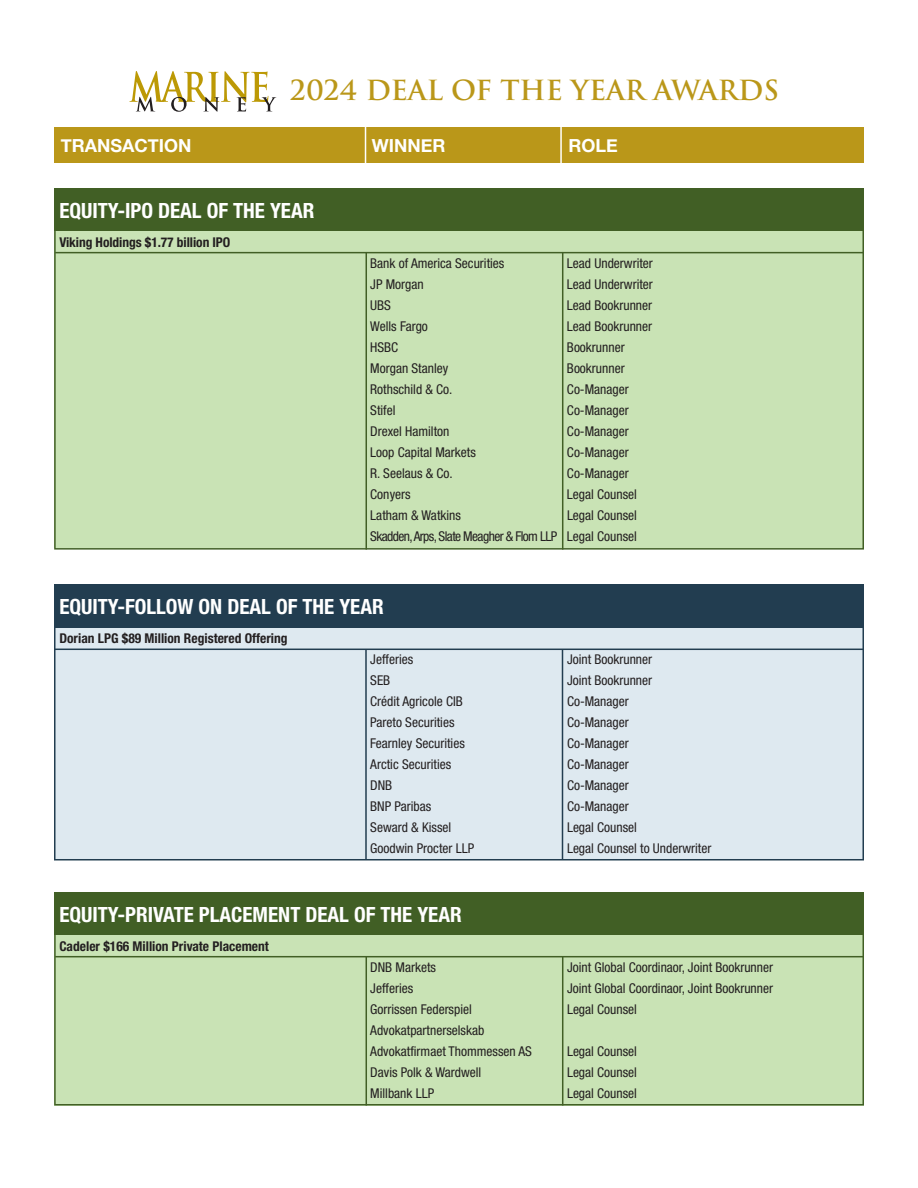
<style>
.page{position:relative;width:918px;height:1188px;background:#fff}
.page>*{position:absolute;margin:0;border:0;box-sizing:border-box;transform-origin:0 0}
.t1{font:700 27px "Trajan";color:#ba9719}
.t2{font:700 condensed 21px "Helvetica Neue";color:#fff}
.t3{font:700 18px "Helvetica Neue";color:#fff}
.t4{font:condensed 13.5px/21px "Helvetica Neue";color:#231f20}
.t5{font:700 condensed 13.5px "Helvetica Neue";color:#231f20}
.t6{font:condensed 13.5px/21px "Helvetica Neue";letter-spacing:-.04em;color:#231f20;text-align:right}
</style>
<div class="page">
<div style="left:54px;top:127px;width:810px;height:36px;background:#ba9719"></div>
<hr style="left:365px;top:127px;width:1px;height:38px;background:#fff">
<hr style="left:560px;top:126px;width:2px;height:38px;background:#fff">
<svg style="left:129px;top:71px;width:147px;height:41px"></svg>
<div style="left:54px;top:188px;width:810px;height:43px;background:#415f25"></div>
<div style="left:54px;top:231px;width:810px;height:317px;background:#c9e3b5"></div>
<div style="left:54px;top:223px;width:810px;height:327px;border:2px solid #415f25"></div>
<hr style="left:366px;top:252px;width:1px;height:298px;background:#415f25">
<hr style="left:562px;top:252px;width:1px;height:298px;background:#415f25">
<hr style="left:55px;top:252px;width:809px;height:1px;background:#415f25">
<div style="left:54px;top:627px;width:810px;height:233px;background:#dee9f0"></div>
<div style="left:54px;top:584px;width:810px;height:43px;background:#223d50"></div>
<hr style="left:365px;top:649px;width:2px;height:211px;background:#223d50">
<hr style="left:562px;top:649px;width:1px;height:211px;background:#223d50">
<hr style="left:54px;top:649px;width:810px;height:1px;background:#223d50">
<div style="left:54px;top:892px;width:810px;height:43px;background:#415f25"></div>
<div style="left:54px;top:935px;width:810px;height:171px;background:#c9e3b5"></div>
<div style="left:54px;top:927px;width:810px;height:179px;border:2px solid #415f25"></div>
<hr style="left:366px;top:956px;width:1px;height:150px;background:#415f25">
<hr style="left:562px;top:956px;width:1px;height:150px;background:#415f25">
<hr style="left:55px;top:956px;width:809px;height:1px;background:#415f25">
<h1 class="t1" style="left:291px;top:74px;width:490px">2024 DEAL OF THE YEAR AWARDS</h1>
<h3 class="t3" style="left:61px;top:134px;width:132px">TRANSACTION</h3>
<h3 class="t3" style="left:372px;top:134px;width:75px">WINNER</h3>
<h3 class="t3" style="left:569px;top:134px;width:51px">ROLE</h3>
<h2 class="t2" style="left:59px;top:203px;width:257px">EQUITY-IPO DEAL OF THE YEAR</h2>
<p class="t5" style="left:59px;top:237px;width:173px">Viking Holdings $1.77 billion IPO</p>
<p class="t4" style="left:370px;top:254px;width:136px">Bank of America Securities</p>
<p class="t4" style="left:567px;top:254px;width:87px">Lead Underwriter</p>
<p class="t4" style="left:370px;top:275px;width:55px">JP Morgan</p>
<p class="t4" style="left:567px;top:275px;width:87px">Lead Underwriter</p>
<p class="t4" style="left:370px;top:296px;width:22px">UBS</p>
<p class="t4" style="left:567px;top:296px;width:87px">Lead Bookrunner</p>
<p class="t4" style="left:370px;top:317px;width:59px">Wells Fargo</p>
<p class="t4" style="left:567px;top:317px;width:87px">Lead Bookrunner</p>
<p class="t4" style="left:370px;top:338px;width:30px">HSBC</p>
<p class="t4" style="left:567px;top:338px;width:59px">Bookrunner</p>
<p class="t4" style="left:370px;top:359px;width:79px">Morgan Stanley</p>
<p class="t4" style="left:567px;top:359px;width:59px">Bookrunner</p>
<p class="t4" style="left:370px;top:380px;width:84px">Rothschild &amp; Co.</p>
<p class="t4" style="left:567px;top:380px;width:63px">Co-Manager</p>
<p class="t4" style="left:370px;top:401px;width:27px">Stifel</p>
<p class="t4" style="left:567px;top:401px;width:63px">Co-Manager</p>
<p class="t4" style="left:370px;top:422px;width:81px">Drexel Hamilton</p>
<p class="t4" style="left:567px;top:422px;width:63px">Co-Manager</p>
<p class="t4" style="left:370px;top:443px;width:107px">Loop Capital Markets</p>
<p class="t4" style="left:567px;top:443px;width:63px">Co-Manager</p>
<p class="t4" style="left:370px;top:464px;width:84px">R. Seelaus &amp; Co.</p>
<p class="t4" style="left:567px;top:464px;width:63px">Co-Manager</p>
<p class="t4" style="left:370px;top:485px;width:42px">Conyers</p>
<p class="t4" style="left:567px;top:485px;width:71px">Legal Counsel</p>
<p class="t4" style="left:370px;top:506px;width:92px">Latham &amp; Watkins</p>
<p class="t6" style="left:370px;top:506px;width:268px">Legal Counsel<br>Skadden, Arps, Slate Meagher &amp; Flom LLP Legal Counsel</p>
<h2 class="t2" style="left:59px;top:599px;width:326px">EQUITY-FOLLOW ON DEAL OF THE YEAR</h2>
<p class="t5" style="left:59px;top:633px;width:230px">Dorian LPG $89 Million Registered Offering</p>
<p class="t4" style="left:370px;top:650px;width:44px">Jefferies</p>
<p class="t4" style="left:567px;top:650px;width:87px">Joint Bookrunner</p>
<p class="t4" style="left:370px;top:671px;width:22px">SEB</p>
<p class="t4" style="left:567px;top:671px;width:87px">Joint Bookrunner</p>
<p class="t4" style="left:370px;top:692px;width:94px">Crédit Agricole CIB</p>
<p class="t4" style="left:567px;top:692px;width:63px">Co-Manager</p>
<p class="t4" style="left:370px;top:713px;width:86px">Pareto Securities</p>
<p class="t4" style="left:567px;top:713px;width:63px">Co-Manager</p>
<p class="t4" style="left:370px;top:734px;width:96px">Fearnley Securities</p>
<p class="t4" style="left:567px;top:734px;width:63px">Co-Manager</p>
<p class="t4" style="left:370px;top:755px;width:82px">Arctic Securities</p>
<p class="t4" style="left:567px;top:755px;width:63px">Co-Manager</p>
<p class="t4" style="left:370px;top:776px;width:24px">DNB</p>
<p class="t4" style="left:567px;top:776px;width:63px">Co-Manager</p>
<p class="t4" style="left:370px;top:797px;width:62px">BNP Paribas</p>
<p class="t4" style="left:567px;top:797px;width:63px">Co-Manager</p>
<p class="t4" style="left:370px;top:818px;width:82px">Seward &amp; Kissel</p>
<p class="t4" style="left:567px;top:818px;width:71px">Legal Counsel</p>
<p class="t4" style="left:370px;top:839px;width:105px">Goodwin Procter LLP</p>
<p class="t4" style="left:567px;top:839px;width:146px">Legal Counsel to Underwriter</p>
<h2 class="t2" style="left:59px;top:907px;width:404px">EQUITY-PRIVATE PLACEMENT DEAL OF THE YEAR</h2>
<p class="t5" style="left:59px;top:941px;width:211px">Cadeler $166 Million Private Placement</p>
<p class="t4" style="left:370px;top:958px;width:67px">DNB Markets</p>
<p class="t4" style="left:567px;top:958px;width:208px">Joint Global Coordinaor, Joint Bookrunner</p>
<p class="t4" style="left:370px;top:979px;width:44px">Jefferies</p>
<p class="t4" style="left:567px;top:979px;width:208px">Joint Global Coordinaor, Joint Bookrunner</p>
<p class="t4" style="left:370px;top:1000px;width:103px">Gorrissen Federspiel</p>
<p class="t4" style="left:567px;top:1000px;width:71px">Legal Counsel</p>
<p class="t4" style="left:370px;top:1021px;width:163px">Advokatpartnerselskab<br>Advokatfirmaet Thommessen AS</p>
<p class="t4" style="left:567px;top:1042px;width:71px">Legal Counsel</p>
<p class="t4" style="left:370px;top:1063px;width:113px">Davis Polk &amp; Wardwell</p>
<p class="t4" style="left:567px;top:1063px;width:71px">Legal Counsel</p>
<p class="t4" style="left:370px;top:1084px;width:65px">Millbank LLP</p>
<p class="t4" style="left:567px;top:1084px;width:71px">Legal Counsel</p>
</div>
